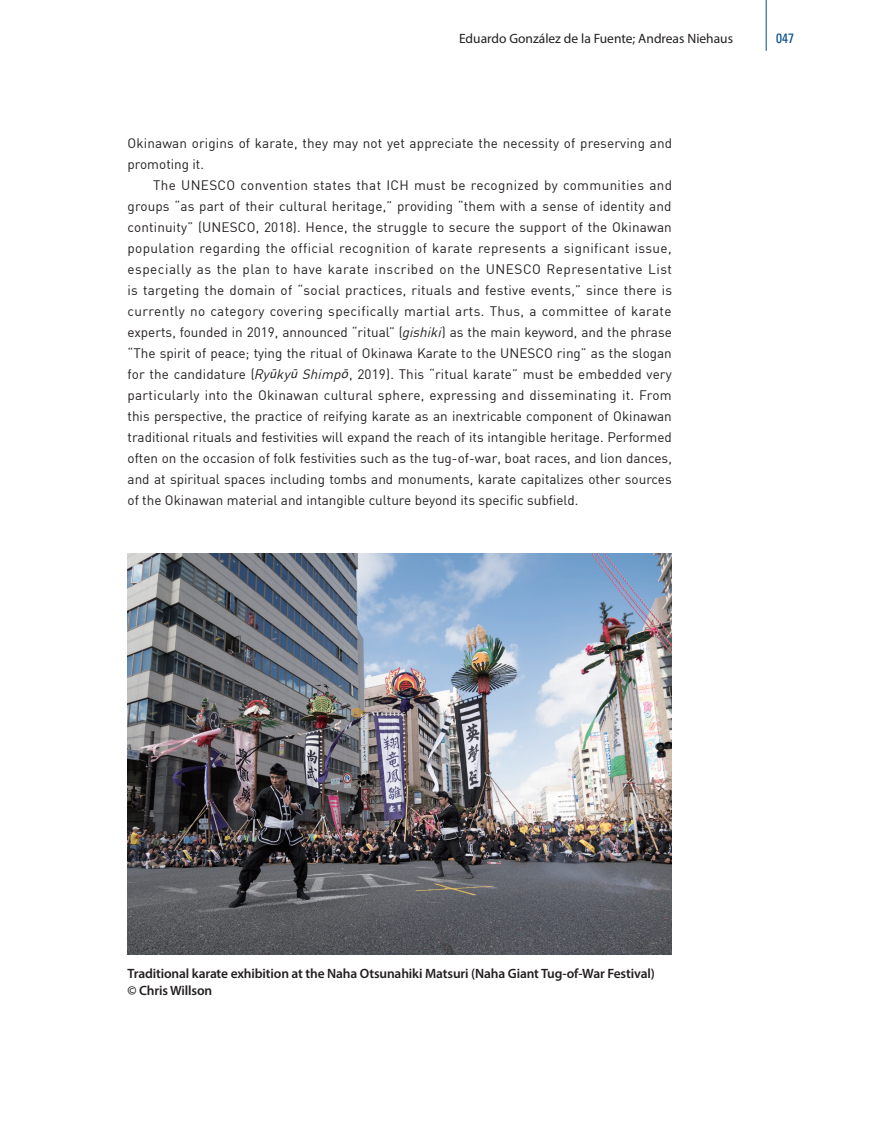
<style>
.page{position:relative;width:893px;height:1136px;background:#fff}
.page>*{position:absolute;margin:0;border:0;box-sizing:border-box;transform-origin:0 0}
.t1{font:13.5px "DIN";letter-spacing:.01em;color:#231f20}
.t2{font:13.5px "DIN";letter-spacing:.03em;color:#231f20}
.t3{font:600 13.5px/16.5px "Myriad Pro";letter-spacing:-.01em;color:#231f20}
.t4{font:13.5px "DIN";letter-spacing:.04em;color:#231f20}
.t5{font:13.5px "Myriad Pro";color:#231f20}
.t6{font:condensed 13.5px "Univers LT Std";color:#01498e}
.s1{font-style:italic}
.s2{font-family:"Calibri";font-style:italic}
</style>
<div class="page">
<hr style="left:766px;top:0;width:1px;height:51px;background:#01498e">
<img style="left:128px;top:553px;width:544px;height:401px">
<p class="t5" style="left:459px;top:30px;width:276px">Eduardo González de la Fuente; Andreas Niehaus</p>
<p class="t6" style="left:776px;top:30px;width:19px">047</p>
<p class="t1" style="left:128px;top:134px;width:546px">Okinawan origins of karate, they may not yet appreciate the necessity of preserving and</p>
<p class="t1" style="left:128px;top:155px;width:78px">promoting it.</p>
<p class="t1" style="left:153px;top:176px;width:520px">The UNESCO convention states that ICH must be recognized by communities and</p>
<p class="t1" style="left:128px;top:197px;width:545px">groups “as part of their cultural heritage,” providing “them with a sense of identity and</p>
<p class="t1" style="left:128px;top:218px;width:546px">continuity” (UNESCO, 2018). Hence, the struggle to secure the support of the Okinawan</p>
<p class="t2" style="left:128px;top:239px;width:546px">population regarding the official recognition of karate represents a significant issue,</p>
<p class="t4" style="left:128px;top:260px;width:546px">especially as the plan to have karate inscribed on the UNESCO Representative List</p>
<p class="t1" style="left:128px;top:281px;width:546px">is targeting the domain of “social practices, rituals and festive events,” since there is</p>
<p class="t2" style="left:128px;top:302px;width:545px">currently no category covering specifically martial arts. Thus, a committee of karate</p>
<p class="t1" style="left:128px;top:323px;width:546px">experts, founded in 2019, announced “ritual” (<span class="s1">gishiki</span>) as the main keyword, and the phrase</p>
<p class="t1" style="left:128px;top:344px;width:546px">“The spirit of peace; tying the ritual of Okinawa Karate to the UNESCO ring” as the slogan</p>
<p class="t1" style="left:128px;top:365px;width:546px">for the candidature (<span class="s1">Ry</span><span class="s2">ū</span><span class="s1">ky</span><span class="s2">ū</span><span class="s1">Shimp</span><span class="s2">ō</span>, 2019). This “ritual karate” must be embedded very</p>
<p class="t1" style="left:128px;top:386px;width:546px">particularly into the Okinawan cultural sphere, expressing and disseminating it. From</p>
<p class="t1" style="left:128px;top:407px;width:546px">this perspective, the practice of reifying karate as an inextricable component of Okinawan</p>
<p class="t1" style="left:128px;top:428px;width:546px">traditional rituals and festivities will expand the reach of its intangible heritage. Performed</p>
<p class="t1" style="left:128px;top:449px;width:546px">often on the occasion of folk festivities such as the tug-of-war, boat races, and lion dances,</p>
<p class="t1" style="left:128px;top:470px;width:546px">and at spiritual spaces including tombs and monuments, karate capitalizes other sources</p>
<p class="t1" style="left:128px;top:491px;width:453px">of the Okinawan material and intangible culture beyond its specific subfield.</p>
<p class="t3" style="left:128px;top:965px;width:529px">Traditional karate exhibition at the Naha Otsunahiki Matsuri (Naha Giant Tug-of-War Festival) © Chris Willson</p>
</div>
